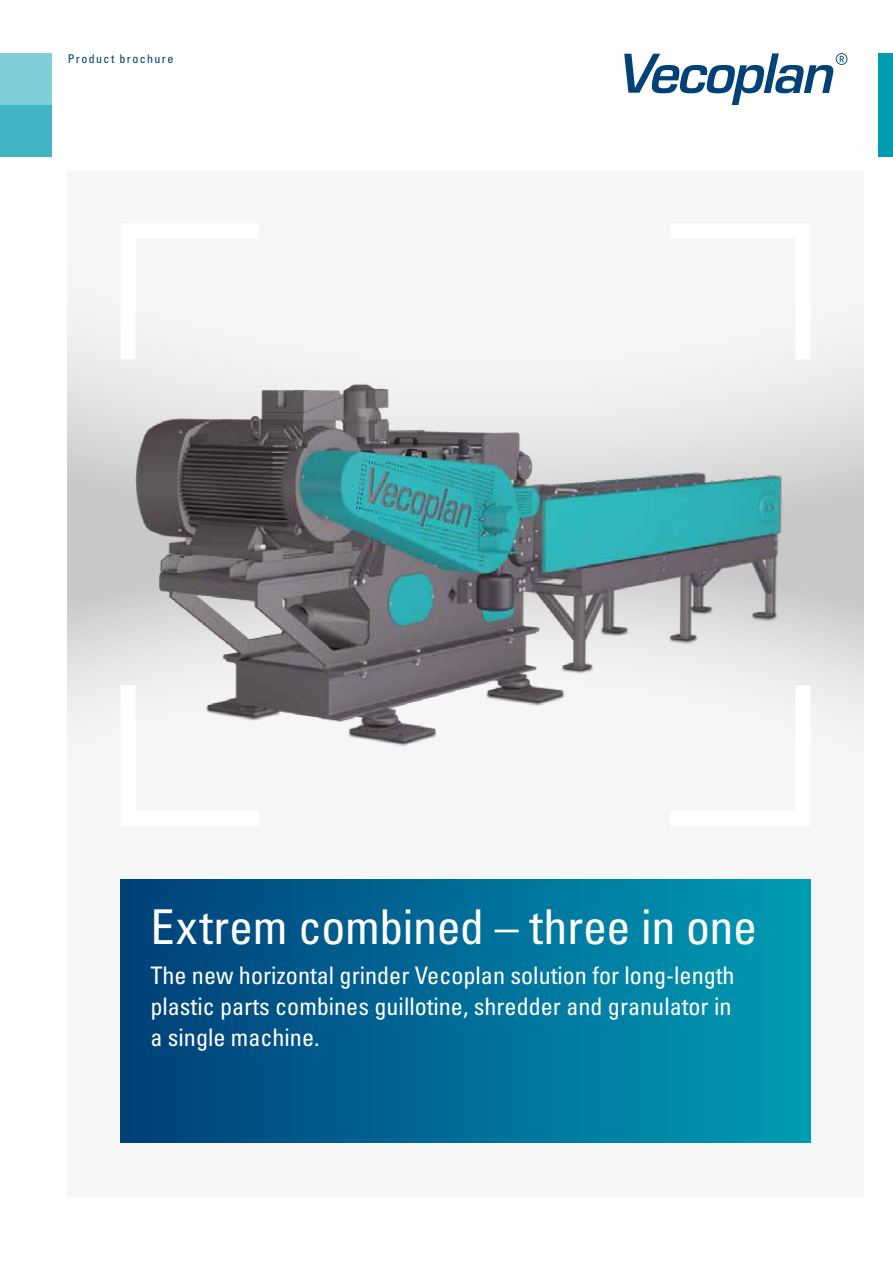
<style>
.page{position:relative;width:893px;height:1263px;background:#fff}
.page>*{position:absolute;margin:0;border:0;box-sizing:border-box;transform-origin:0 0}
.t1{font:condensed 48px "Univers LT Pro";letter-spacing:-.01em;color:#fff}
.t2{font:condensed 24.15px/31px "Univers LT Pro";color:#fff}
.t3{font:condensed 12px "Univers LT Pro";letter-spacing:.115em;color:#004177}
</style>
<div class="page">
<svg style="left:624px;top:53px;width:223px;height:52px"></svg>
<div style="left:68px;top:280px;width:795px;height:916px;background:#f6f6f6"></div>
<div style="left:68px;top:172px;width:795px;height:367px;background:#f6f6f6"></div>
<img style="left:68px;top:351px;width:795px;height:395px">
<div style="left:878px;top:53px;width:15px;height:104px;background:#009db1"></div>
<div style="left:0;top:105px;width:52px;height:52px;background:#40b5c4"></div>
<div style="left:121px;top:879px;width:689px;height:264px;background:linear-gradient(to right,#003f7a,#009cb5)"></div>
<div style="left:0;top:53px;width:52px;height:52px;background:#80ced8"></div>
<svg style="left:113px;top:670px;width:161px;height:76px"></svg>
<svg style="left:113px;top:351px;width:161px;height:23px"></svg>
<svg style="left:655px;top:351px;width:163px;height:23px"></svg>
<svg style="left:655px;top:671px;width:163px;height:75px"></svg>
<p class="t3" style="left:68px;top:51px;width:107px">Product brochure</p>
<h1 class="t1" style="left:150px;top:896px;width:608px">Extrem combined – three in one</h1>
<p class="t2" style="left:150px;top:959px;width:586px">The new horizontal grinder Vecoplan solution for long-length plastic parts combines guillotine, shredder and granulator in a single machine.</p>
</div>
